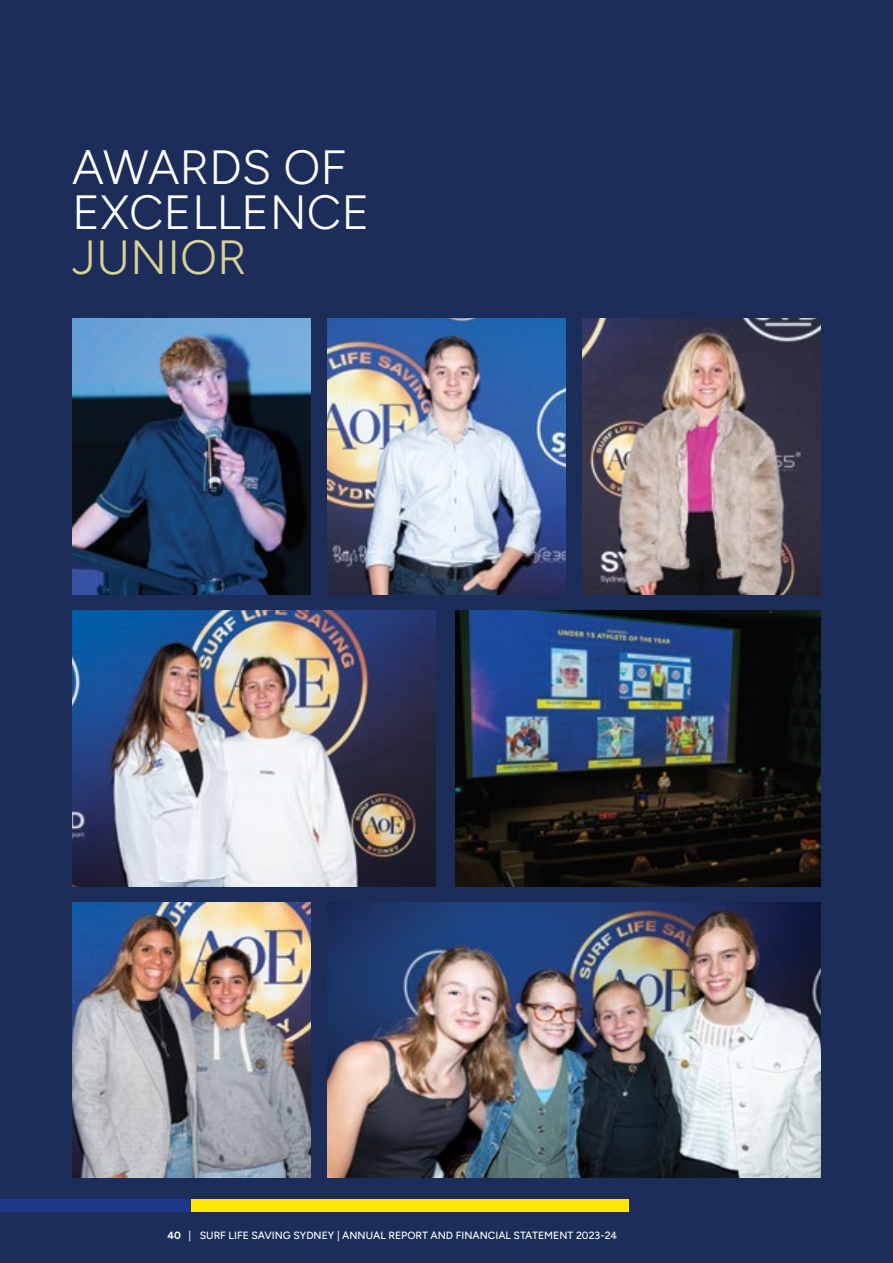
<style>
.page{position:relative;width:893px;height:1263px;background:#1c2d5a}
.page>*{position:absolute;margin:0;border:0;box-sizing:border-box;transform-origin:0 0}
.t1{font:300 48px/45px "Figtree";color:#fff}
.t2{font:300 48px "Figtree";color:#d9d096}
.t3{font:500 10.5px "Figtree";color:#fff}
.s1{font-weight:700}
</style>
<div class="page">
<img style="left:72px;top:319px;width:238px;height:275px">
<img style="left:455px;top:611px;width:366px;height:275px">
<img style="left:72px;top:902px;width:238px;height:276px">
<img style="left:327px;top:902px;width:494px;height:276px">
<img style="left:72px;top:611px;width:363px;height:275px">
<img style="left:583px;top:319px;width:238px;height:275px">
<img style="left:327px;top:319px;width:239px;height:275px">
<div style="left:0;top:1199px;width:191px;height:13px;background:#1d3789"></div>
<div style="left:191px;top:1199px;width:438px;height:13px;background:#ffe600"></div>
<h1 class="t1" style="left:72px;top:145px;width:299px">AWARDS OF<br>EXCELLENCE</h1>
<h1 class="t2" style="left:72px;top:230px;width:176px">JUNIOR</h1>
<p class="t3" style="left:168px;top:1229px;width:451px"><span class="s1">40</span> | SURF LIFE SAVING SYDNEY | ANNUAL REPORT AND FINANCIAL STATEMENT 2023-24</p>
</div>
